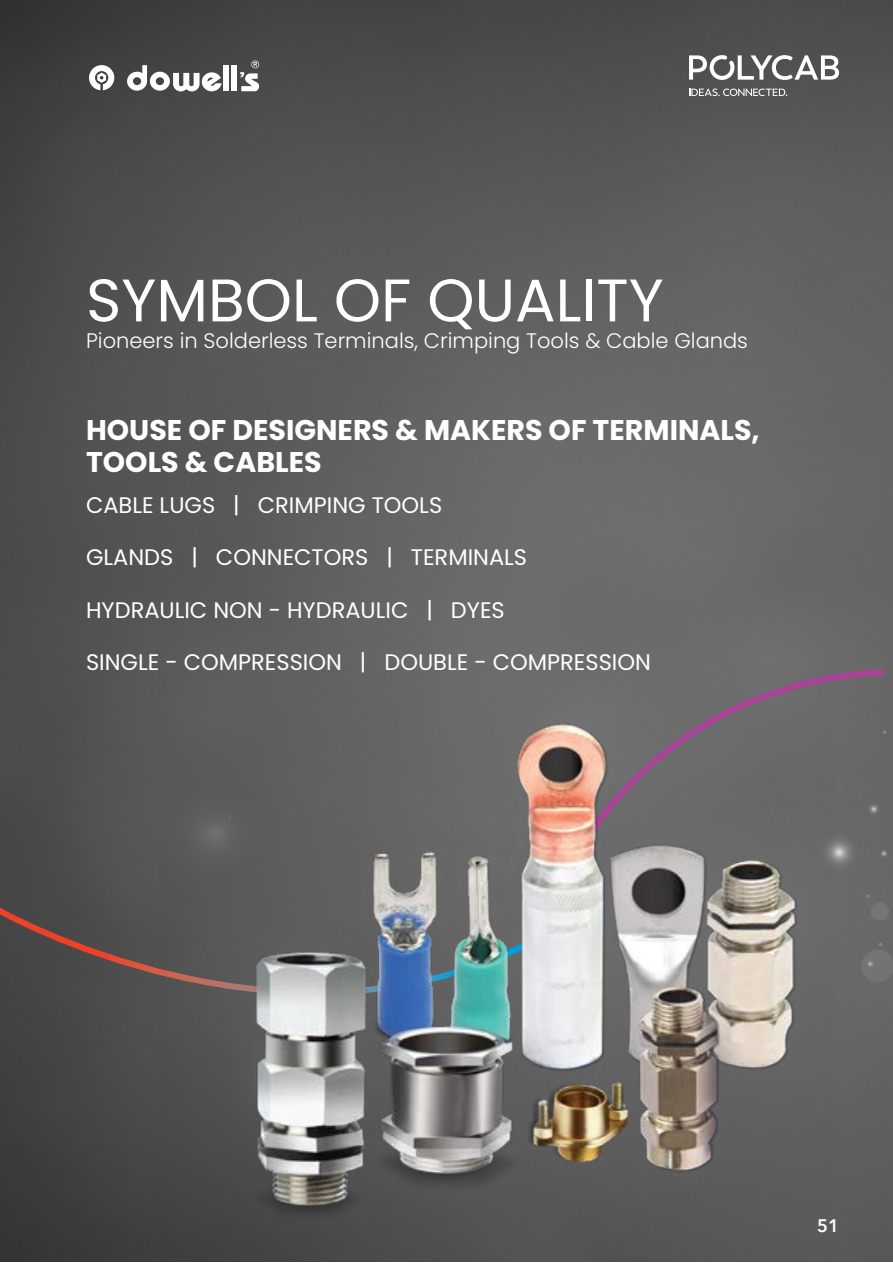
<style>
.page{position:relative;width:893px;height:1263px;background:#fff}
.page>*{position:absolute;margin:0;border:0;box-sizing:border-box;transform-origin:0 0}
.t1{font:60px "Poppins";color:#fff}
.t2{font:700 28.5px/31.5px "Poppins";color:#fff}
.t3{font:22.5px "Poppins";color:#fff}
.t4{font:300 21px "Poppins";color:#fff}
.t5{font:600 18px "Avenir Next LT Pro";color:#fff}
</style>
<div class="page">
<img style="left:0;top:0;width:893px;height:1262px">
<svg style="left:0;top:902px;width:158px;height:181px;background:#4e4848"></svg>
<div style="left:835px;top:666px;width:55px;height:168px;background:#686868"></div>
<img style="left:158px;top:666px;width:677px;height:596px">
<svg style="left:89px;top:65px;width:25px;height:25px"></svg>
<svg style="left:240px;top:61px;width:19px;height:30px"></svg>
<div style="left:231px;top:66px;width:6px;height:25px;background:#fff"></div>
<svg style="left:127px;top:65px;width:95px;height:26px"></svg>
<div style="left:223px;top:66px;width:6px;height:25px;background:#fff"></div>
<svg style="left:689px;top:55px;width:150px;height:25px"></svg>
<svg style="left:689px;top:89px;width:98px;height:7px"></svg>
<h1 class="t1" style="left:86px;top:266px;width:579px">SYMBOL OF QUALITY</h1>
<p class="t4" style="left:86px;top:328px;width:663px">Pioneers in Solderless Terminals, Crimping Tools &amp; Cable Glands</p>
<p class="t2" style="left:86px;top:415px;width:675px">HOUSE OF DESIGNERS &amp; MAKERS OF TERMINALS,<br>TOOLS &amp; CABLES</p>
<p class="t3" style="left:86px;top:492px;width:358px">CABLE LUGS | CRIMPING TOOLS</p>
<p class="t3" style="left:86px;top:544px;width:443px">GLANDS | CONNECTORS | TERMINALS</p>
<p class="t3" style="left:86px;top:597px;width:420px">HYDRAULIC NON - HYDRAULIC | DYES</p>
<p class="t3" style="left:86px;top:649px;width:566px">SINGLE - COMPRESSION | DOUBLE - COMPRESSION</p>
<p class="t5" style="left:817px;top:1215px;width:23px">51</p>
</div>
